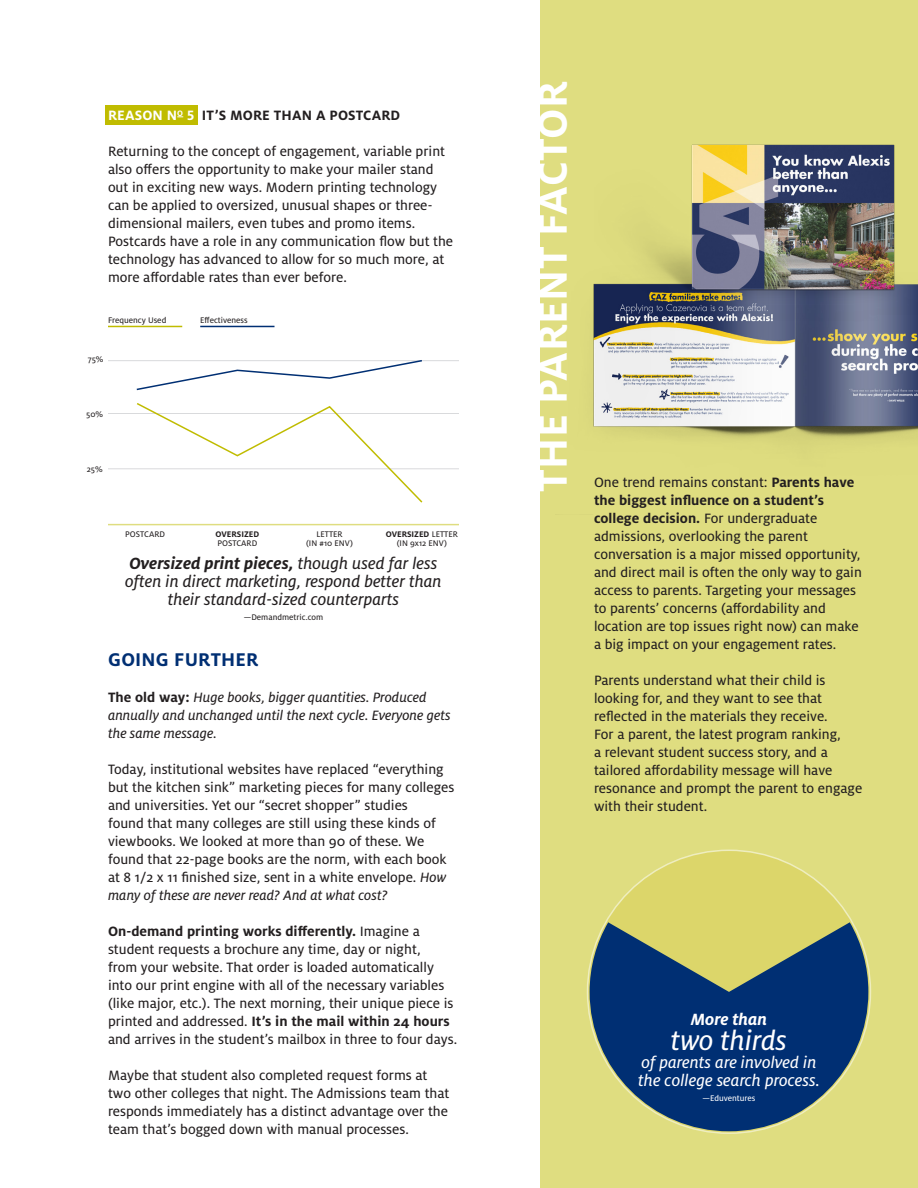
<style>
.page{position:relative;width:918px;height:1188px;background:#fff}
.page>*{position:absolute;margin:0;border:0;box-sizing:border-box;transform-origin:0 0}
.t1{font:700 45px "Milo OT";letter-spacing:.01em;color:#fff}
.t2{font:30px "Milo OT Text Ita";color:#fff}
.t3{font:700 20.4px "Milo OT";letter-spacing:.01em;color:#002f73}
.t4{font:18px/18px "Milo OT Text Ita";color:#231f20;text-align:center}
.t5{font:18px "Milo OT Text Ita";color:#fff}
.t6{font:italic 700 18px "Milo OT";color:#fff}
.t7{font:15px/18px "Milo OT Text";color:#231f20}
.t8{font:15px/18px "Milo OT Text Ita";color:#231f20}
.t9{font:700 15px "Milo OT";letter-spacing:.01em;color:#231f20}
.t10{font:9px "Milo OT Text";color:#231f20}
.t11{font:700 9px "Milo OT";color:#231f20}
.t12{font:9px "Milo OT Text";color:#fff}
.s1{color:#fff}
.s2{font-family:"Milo OT Text";font-weight:400}
.s3{font-family:"Milo OT";font-weight:700;font-style:italic}
.s4{font-family:"Milo OT";font-weight:700}
.s5{font-family:"Milo OT Text Ita"}
</style>
<div class="page">
<div style="left:105px;top:105px;width:93px;height:20px;background:#c0bc00"></div>
<div style="left:540px;top:0;width:378px;height:1188px;background:#dfdd80"></div>
<img style="left:593px;top:284px;width:325px;height:156px">
<div style="left:588px;top:850px;width:282px;height:283px;background:#dcd66a;border-radius:50%"></div>
<svg style="left:590px;top:922px;width:278px;height:209px"></svg>
<img style="left:594px;top:144px;width:324px;height:204px">
<hr style="left:108px;top:413px;width:351px;height:1px;background:#b2b3b7">
<hr style="left:108px;top:469px;width:351px;height:1px;background:#b2b3b7">
<hr style="left:108px;top:360px;width:351px;height:1px;background:#b2b3b7">
<hr style="left:108px;top:524px;width:351px;height:1px;background:#c0bc00">
<svg style="left:135px;top:403px;width:289px;height:100px"></svg>
<svg style="left:135px;top:360px;width:289px;height:31px"></svg>
<hr style="left:108px;top:326px;width:74px;height:1px;background:#c0bc00">
<hr style="left:200px;top:326px;width:74px;height:1px;background:#002f73">
<p class="t9" style="left:108px;top:107px;width:294px"><span class="s1">REASON N</span><sup>O</sup> <span class="s1">5</span> IT’S MORE THAN A POSTCARD</p>
<p class="t7" style="left:108px;top:142px;width:347px">Returning to the concept of engagement, variable print also offers the opportunity to make your mailer stand out in exciting new ways. Modern printing technology can be applied to oversized, unusual shapes or three&shy;dimensional mailers, even tubes and promo items.<br>Postcards have a role in any communication flow but the technology has advanced to allow for so much more, at more affordable rates than ever before.</p>
<p class="t10" style="left:108px;top:315px;width:60px">Frequency Used</p>
<p class="t10" style="left:200px;top:315px;width:49px">Effectiveness</p>
<p class="t10" style="left:88px;top:355px;width:17px">75%</p>
<p class="t10" style="left:86px;top:409px;width:18px">50%</p>
<p class="t10" style="left:87px;top:465px;width:17px">25%</p>
<p class="t10" style="left:125px;top:530px;width:41px">POSTCARD</p>
<p class="t11" style="left:216px;top:529px;width:45px">OVERSIZED</p>
<p class="t10" style="left:217px;top:539px;width:41px">POSTCARD</p>
<p class="t10" style="left:316px;top:530px;width:28px">LETTER</p>
<p class="t10" style="left:306px;top:539px;width:49px">(IN #10 ENV)</p>
<p class="t11" style="left:386px;top:529px;width:74px">OVERSIZED <span class="s2">LETTER</span></p>
<p class="t10" style="left:397px;top:539px;width:52px">(IN 9x12 ENV)</p>
<p class="t4" style="left:125px;top:555px;width:318px"><span class="s3">Oversized print pieces,</span> though used far less often in direct marketing, respond better than their standard-sized counterparts</p>
<p class="t10" style="left:244px;top:612px;width:81px">—Demandmetric.com</p>
<p class="t3" style="left:108px;top:648px;width:152px">GOING FURTHER</p>
<p class="t8" style="left:108px;top:689px;width:344px"><span class="s4">The old way:</span> Huge books, bigger quantities. Produced annually and unchanged until the next cycle. Everyone gets the same message.</p>
<p class="t7" style="left:108px;top:761px;width:348px">Today, institutional websites have replaced “everything but the kitchen sink” marketing pieces for many colleges and universities. Yet our “secret shopper” studies<br>found that many colleges are still using these kinds of viewbooks. We looked at more than 90 of these. We found that 22-page books are the norm, with each book at 8 1/2 x 11 finished size, sent in a white envelope. <span class="s5">How many of these are never read? And at what cost?</span></p>
<p class="t7" style="left:108px;top:923px;width:351px"><span class="s4">On-demand printing works differently.</span> Imagine a student requests a brochure any time, day or night,<br>from your website. That order is loaded automatically into our print engine with all of the necessary variables (like major, etc.). The next morning, their unique piece is printed and addressed. <span class="s4">It’s in the mail within 24 hours </span>and arrives in the student’s mailbox in three to four days.</p>
<p class="t7" style="left:108px;top:1067px;width:343px">Maybe that student also completed request forms at two other colleges that night. The Admissions team that responds immediately has a distinct advantage over the team that’s bogged down with manual processes.</p>
<p class="t1" style="left:527px;top:492px;width:412px;rotate:-90deg">THE PARENT FACTOR</p>
<p class="t7" style="left:594px;top:473px;width:269px">One trend remains constant: <span class="s4">Parents have the biggest influence on a student’s college decision.</span> For undergraduate admissions, overlooking the parent conversation is a major missed opportunity, and direct mail is often the only way to gain access to parents. Targeting your messages to parents’ concerns (affordability and location are top issues right now) can make a big impact on your engagement rates.</p>
<p class="t7" style="left:594px;top:671px;width:270px">Parents understand what their child is looking for, and they want to see that reflected in the materials they receive.<br>For a parent, the latest program ranking,<br>a relevant student success story, and a tailored affordability message will have resonance and prompt the parent to engage with their student.</p>
<p class="t6" style="left:691px;top:1009px;width:78px">More than</p>
<p class="t2" style="left:671px;top:1024px;width:118px">two thirds</p>
<p class="t5" style="left:641px;top:1053px;width:177px">of parents are involved in</p>
<p class="t5" style="left:638px;top:1071px;width:183px">the college search process.</p>
<p class="t12" style="left:702px;top:1093px;width:55px">—Eduventures</p>
</div>
